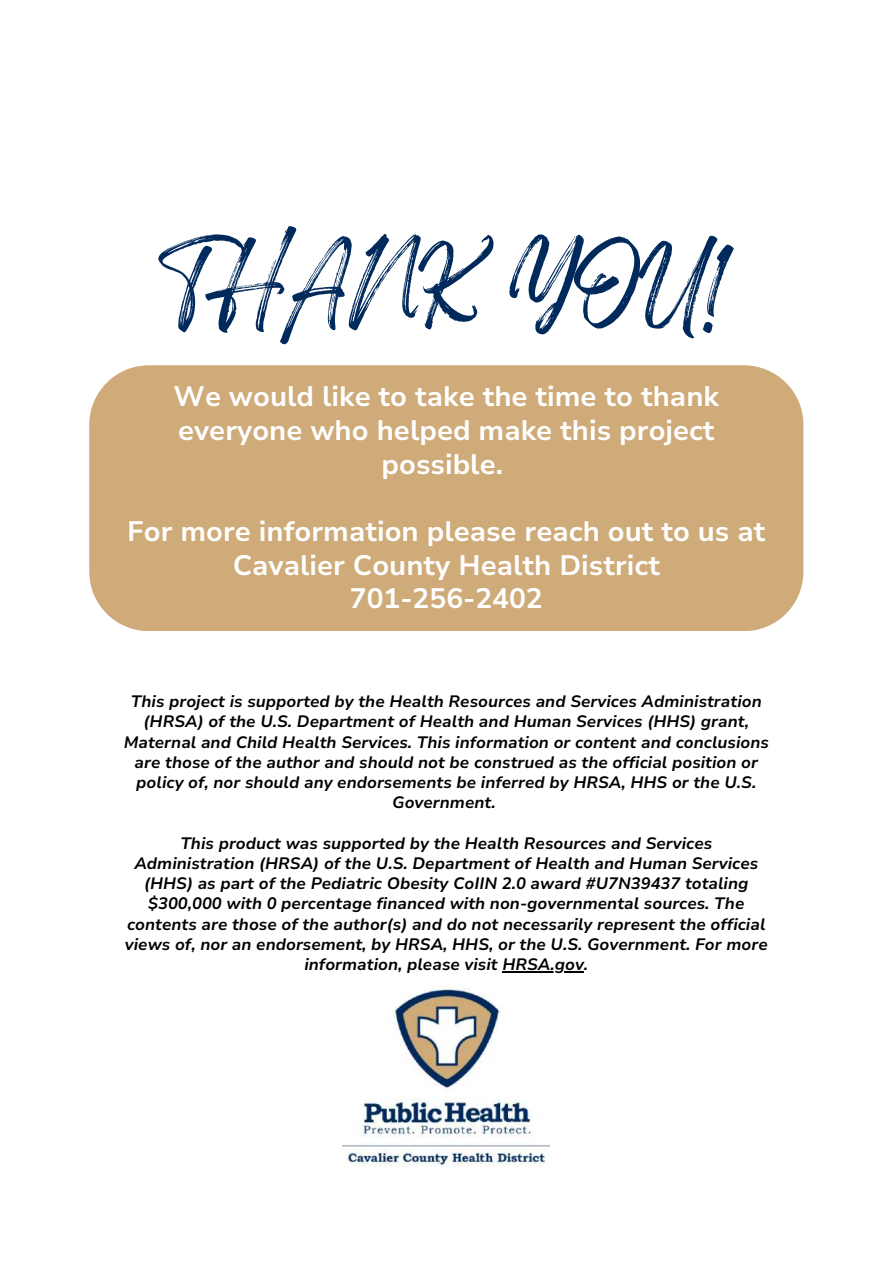
<style>
.page{position:relative;width:893px;height:1264px;background:#fff}
.page>*{position:absolute;margin:0;border:0;box-sizing:border-box;transform-origin:0 0}
.t1{font:65.55px "Gellatio";color:#002a5c}
.t2{font:700 28.05px/33.8px "Nunito Sans 10 pt";color:#fff;text-align:center}
.t3{font:italic 700 16.5px/20.2px "Nunito Sans 10 pt";color:#000;text-align:center}
</style>
<div class="page">
<img style="left:342px;top:989px;width:207px;height:178px">
<div style="left:89px;top:365px;width:714px;height:266px;background:#ceab79;border-radius:60px"></div>
<hr style="left:502px;top:971px;width:82px;height:1px;background:#000">
<h1 class="t1" style="left:159px;top:270px;width:576px">THANK YOU!</h1>
<h2 class="t2" style="left:173px;top:380px;width:547px">We would like to take the time to thank everyone who helped make this project possible.</h2>
<h2 class="t2" style="left:127px;top:515px;width:639px">For more information please reach out to us at<br>Cavalier County Health District<br>701-256-2402</h2>
<p class="t3" style="left:124px;top:691px;width:646px">This project is supported by the Health Resources and Services Administration (HRSA) of the U.S. Department of Health and Human Services (HHS) grant, Maternal and Child Health Services. This information or content and conclusions are those of the author and should not be construed as the official position or policy of, nor should any endorsements be inferred by HRSA, HHS or the U.S.<br>Government.</p>
<p class="t3" style="left:125px;top:833px;width:644px">This product was supported by the Health Resources and Services Administration (HRSA) of the U.S. Department of Health and Human Services (HHS) as part of the Pediatric Obesity CoIIN 2.0 award #U7N39437 totaling $300,000 with 0 percentage financed with non-governmental sources. The contents are those of the author(s) and do not necessarily represent the official views of, nor an endorsement, by HRSA, HHS, or the U.S. Government. For more information, please visit HRSA.gov.</p>
</div>
